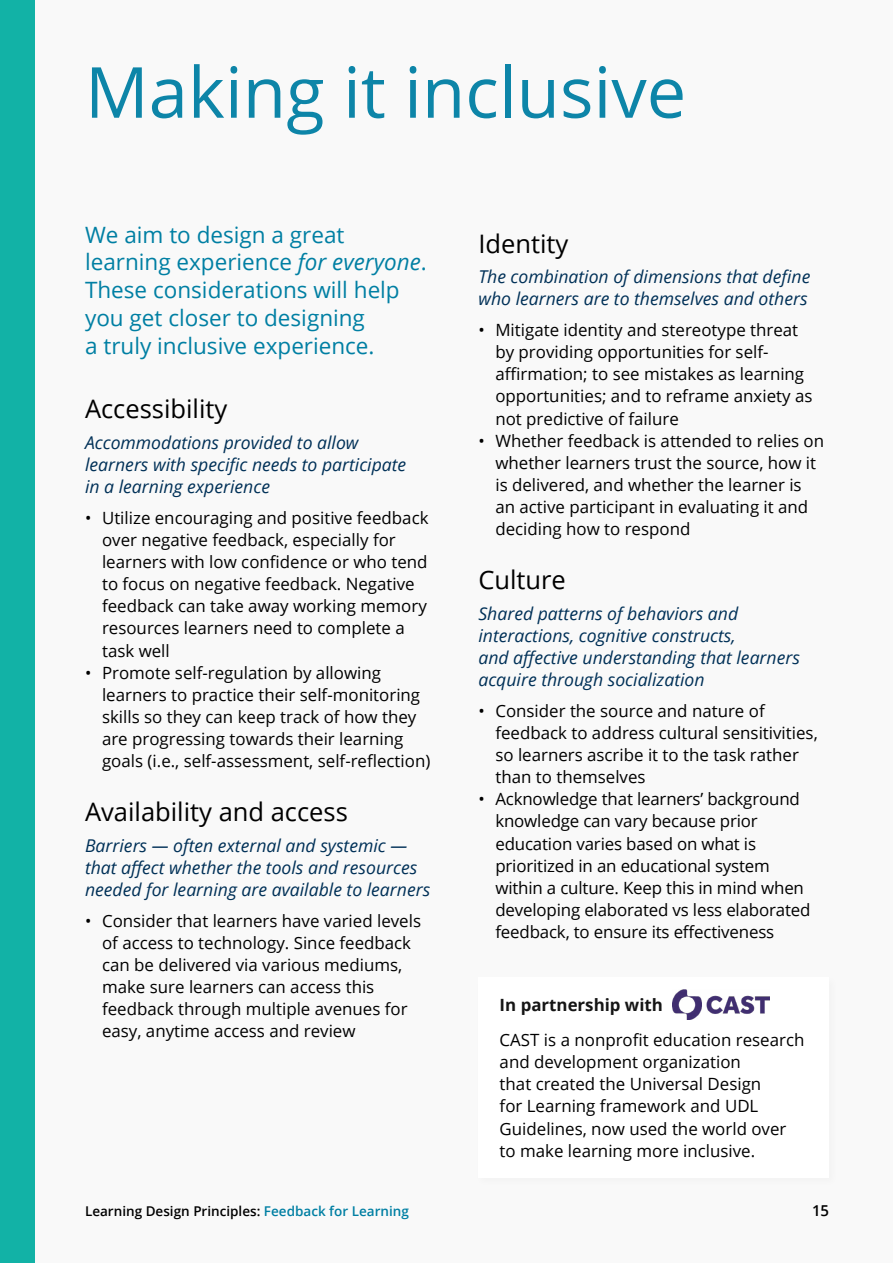
<style>
.page{position:relative;width:893px;height:1263px;background:#f9f9f9}
.page>*{position:absolute;margin:0;border:0;box-sizing:border-box;transform-origin:0 0}
.H1_-_black{font:70.5px "Open Sans";color:#0d85a8}
.t1{font:25.5px "Open Sans";color:#000}
.Standfirst{font:22.5px/27.8px "Open Sans";color:#007fa3}
.Making_it_inclusive{font:italic 17.7px/22.2px "Open Sans";color:#003057}
.Body{font:16.8px/22.2px "Open Sans";color:#000}
.Author_name{font:700 16.8px "Open Sans";color:#151515}
.t2{font:600 15px "Open Sans";color:#000}
.t3{font:600 13.5px "Open Sans";color:#000}
.s1{font-style:italic}
.s2{color:#007fa3}
</style>
<div class="page">
<div style="left:0;top:0;width:34px;height:1263px;background:#12b2a6"></div>
<div style="left:478px;top:978px;width:351px;height:200px;background:#fff"></div>
<img style="left:673px;top:989px;width:96px;height:30px">
<h1 class="H1_-_black" style="left:85px;top:44px;width:603px">Making it inclusive</h1>
<p class="Standfirst" style="left:85px;top:220px;width:343px">We aim to design a great learning experience <span class="s1">for everyone</span>.<br>These considerations will help you get closer to designing<br>a truly inclusive experience.</p>
<h2 class="t1" style="left:85px;top:391px;width:144px">Accessibility</h2>
<p class="Making_it_inclusive" style="left:85px;top:431px;width:323px">Accommodations provided to allow learners with specific needs to participate in a learning experience</p>
<p class="Body" style="left:102px;top:506px;width:328px;text-indent:-17px">• Utilize encouraging and positive feedback over negative feedback, especially for learners with low confidence or who tend to focus on negative feedback. Negative feedback can take away working memory resources learners need to complete a task well</p>
<p class="Body" style="left:102px;top:661px;width:330px;text-indent:-17px">• Promote self-regulation by allowing learners to practice their self-monitoring skills so they can keep track of how they are progressing towards their learning goals (i.e., self-assessment, self-reflection)</p>
<h2 class="t1" style="left:85px;top:794px;width:264px">Availability and access</h2>
<p class="Making_it_inclusive" style="left:85px;top:834px;width:347px">Barriers — often external and systemic — that affect whether the tools and resources needed for learning are available to learners</p>
<p class="Body" style="left:102px;top:909px;width:321px;text-indent:-17px">• Consider that learners have varied levels of access to technology. Since feedback can be delivered via various mediums, make sure learners can access this feedback through multiple avenues for easy, anytime access and review</p>
<h2 class="t1" style="left:478px;top:226px;width:92px">Identity</h2>
<p class="Making_it_inclusive" style="left:478px;top:265px;width:333px">The combination of dimensions that define who learners are to themselves and others</p>
<p class="Body" style="left:495px;top:318px;width:319px;text-indent:-17px">• Mitigate identity and stereotype threat by providing opportunities for self&shy;affirmation; to see mistakes as learning opportunities; and to reframe anxiety as not predictive of failure</p>
<p class="Body" style="left:495px;top:429px;width:330px;text-indent:-17px">• Whether feedback is attended to relies on whether learners trust the source, how it is delivered, and whether the learner is an active participant in evaluating it and deciding how to respond</p>
<h2 class="t1" style="left:478px;top:562px;width:89px">Culture</h2>
<p class="Making_it_inclusive" style="left:478px;top:602px;width:323px">Shared patterns of behaviors and interactions, cognitive constructs,<br>and affective understanding that learners acquire through socialization</p>
<p class="Body" style="left:495px;top:699px;width:324px;text-indent:-17px">• Consider the source and nature of feedback to address cultural sensitivities, so learners ascribe it to the task rather than to themselves</p>
<p class="Body" style="left:495px;top:788px;width:317px;text-indent:-17px">• Acknowledge that learners’ background knowledge can vary because prior education varies based on what is prioritized in an educational system within a culture. Keep this in mind when developing elaborated vs less elaborated feedback, to ensure its effectiveness</p>
<p class="Author_name" style="left:500px;top:993px;width:165px">In partnership with</p>
<p class="Body" style="left:500px;top:1028px;width:306px">CAST is a nonprofit education research and development organization<br>that created the Universal Design<br>for Learning framework and UDL Guidelines, now used the world over to make learning more inclusive.</p>
<p class="t3" style="left:85px;top:1202px;width:325px">Learning Design Principles: <span class="s2">Feedback for Learning</span></p>
<p class="t2" style="left:812px;top:1200px;width:19px">15</p>
</div>
